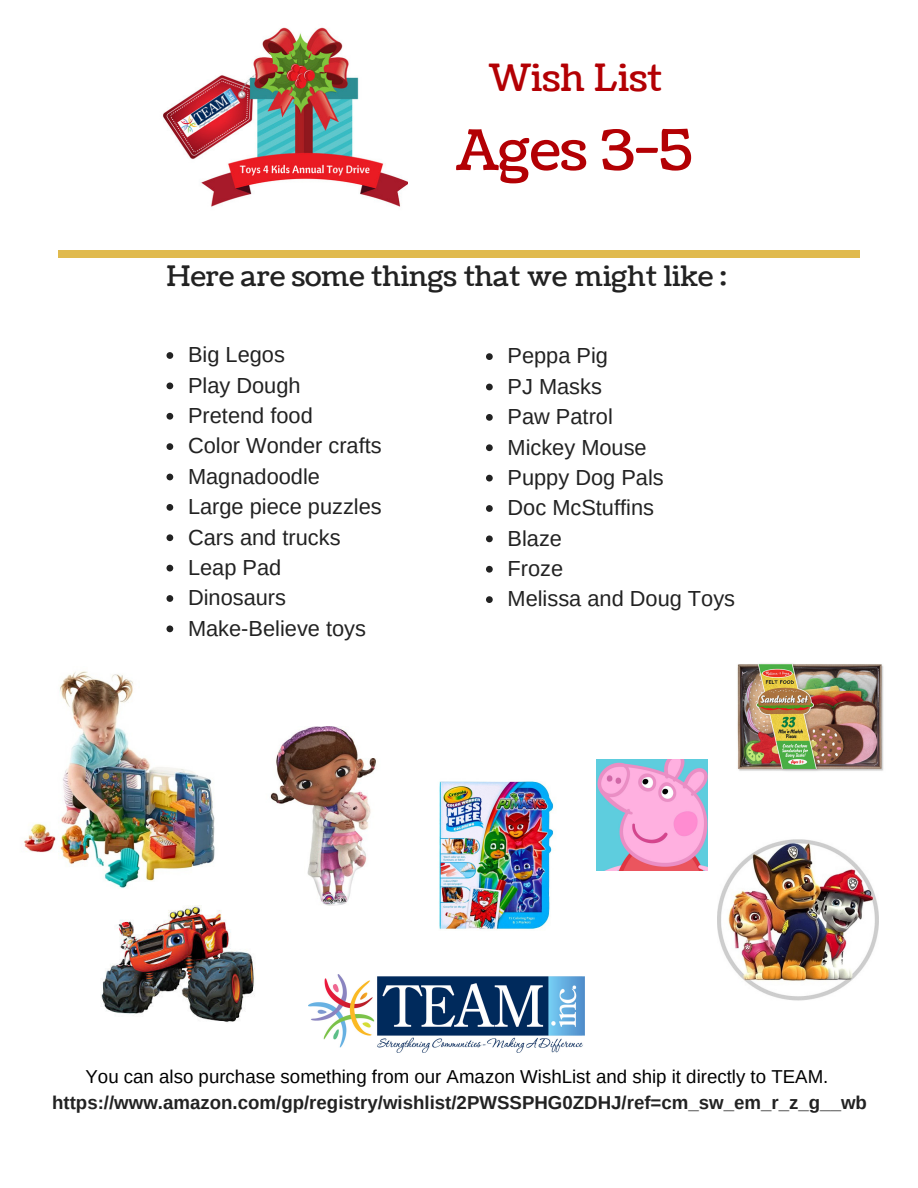
<style>
.page{position:relative;width:918px;height:1188px;background:#fff}
.page>*{position:absolute;margin:0;border:0;box-sizing:border-box;transform-origin:0 0}
.t1{font:55.95px "Coustard";color:#b30004}
.t2{font:37.35px "Coustard";color:#b30004}
.t3{font:28.05px "Coustard";color:#222}
.t4{font:21.75px/30.3px "Arimo";color:#222}
.t5{font:700 18.75px "Arimo";color:#222}
.t6{font:18.75px "Arimo";color:#000}
</style>
<div class="page">
<img style="left:308px;top:974px;width:277px;height:79px">
<svg style="left:166px;top:352px;width:7px;height:7px"></svg>
<svg style="left:166px;top:382px;width:7px;height:7px"></svg>
<svg style="left:166px;top:413px;width:7px;height:7px"></svg>
<svg style="left:166px;top:443px;width:7px;height:7px"></svg>
<svg style="left:166px;top:474px;width:7px;height:6px"></svg>
<svg style="left:166px;top:504px;width:7px;height:7px"></svg>
<svg style="left:166px;top:534px;width:7px;height:7px"></svg>
<svg style="left:166px;top:565px;width:7px;height:7px"></svg>
<svg style="left:166px;top:595px;width:7px;height:7px"></svg>
<svg style="left:166px;top:626px;width:7px;height:6px"></svg>
<svg style="left:486px;top:353px;width:7px;height:7px"></svg>
<svg style="left:486px;top:384px;width:7px;height:6px"></svg>
<svg style="left:486px;top:414px;width:7px;height:7px"></svg>
<svg style="left:486px;top:444px;width:7px;height:7px"></svg>
<svg style="left:486px;top:475px;width:7px;height:7px"></svg>
<svg style="left:486px;top:505px;width:7px;height:7px"></svg>
<svg style="left:486px;top:536px;width:7px;height:6px"></svg>
<svg style="left:486px;top:566px;width:7px;height:7px"></svg>
<svg style="left:486px;top:596px;width:7px;height:7px"></svg>
<div style="left:58px;top:250px;width:46px;height:8px;background:#e0ba4e"></div>
<div style="left:814px;top:250px;width:46px;height:8px;background:#e0ba4e"></div>
<div style="left:102px;top:250px;width:317px;height:8px;background:#e0ba4e"></div>
<div style="left:418px;top:250px;width:317px;height:8px;background:#e0ba4e"></div>
<div style="left:734px;top:250px;width:82px;height:8px;background:#e0ba4e"></div>
<img style="left:596px;top:759px;width:112px;height:112px">
<img style="left:439px;top:781px;width:115px;height:149px">
<img style="left:718px;top:839px;width:161px;height:162px">
<img style="left:270px;top:727px;width:106px;height:179px">
<img style="left:100px;top:906px;width:155px;height:116px">
<img style="left:737px;top:663px;width:147px;height:108px">
<img style="left:23px;top:671px;width:192px;height:217px">
<img style="left:163px;top:27px;width:244px;height:180px">
<h2 class="t2" style="left:489px;top:53px;width:175px">Wish List</h2>
<h1 class="t1" style="left:456px;top:113px;width:237px">Ages 3-5</h1>
<p class="t3" style="left:167px;top:257px;width:561px">Here are some things that we might like :</p>
<p class="t4" style="left:188px;top:340px;width:195px">Big Legos<br>Play Dough<br>Pretend food<br>Color Wonder crafts<br>Magnadoodle<br>Large piece puzzles<br>Cars and trucks<br>Leap Pad<br>Dinosaurs<br>Make-Believe toys</p>
<p class="t4" style="left:508px;top:341px;width:229px">Peppa Pig<br>PJ Masks<br>Paw Patrol<br>Mickey Mouse<br>Puppy Dog Pals<br>Doc McStuffins<br>Blaze<br>Froze<br>Melissa and Doug Toys</p>
<p class="t6" style="left:86px;top:1066px;width:744px">You can also purchase something from our Amazon WishList and ship it directly to TEAM.</p>
<p class="t5" style="left:52px;top:1092px;width:816px">https://www.amazon.com/gp/registry/wishlist/2PWSSPHG0ZDHJ/ref=cm_sw_em_r_z_g__wb</p>
</div>
